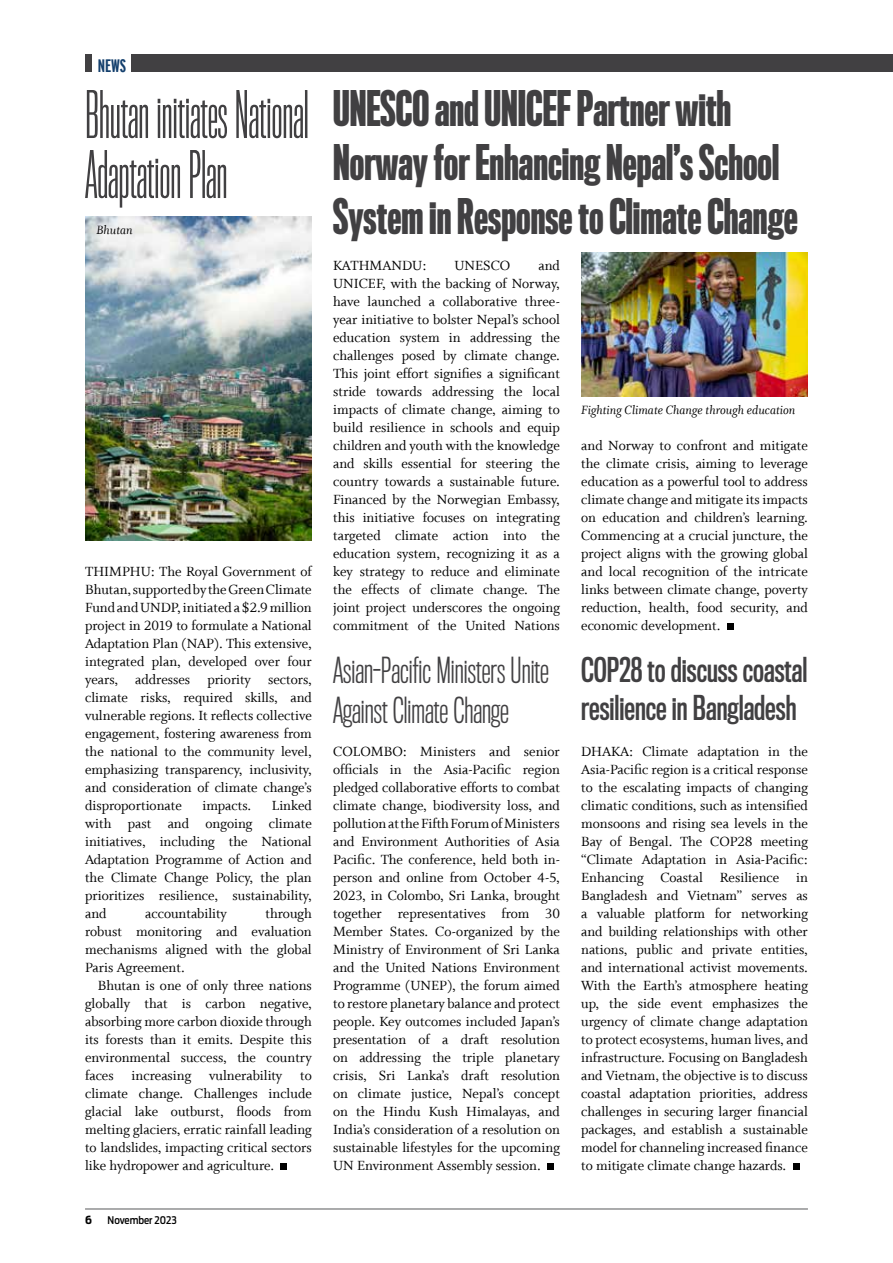
<style>
.page{position:relative;width:893px;height:1263px;background:#fff}
.page>*{position:absolute;margin:0;border:0;box-sizing:border-box;transform-origin:0 0}
.t1{font:300 60px/60px "Titling Gothic FB Skyline";color:#414042}
.t2{font:500 45px/54.2px "Titling Gothic FB Skyline";color:#414042}
.t3{font:300 33px/39.8px "Titling Gothic FB Comp";color:#414042}
.t4{font:31.5px/38px "Titling Gothic FB Comp Standard";color:#414042}
.t5{font:700 extra-condensed 18px "Interstate";color:#133f6d}
.t6{font:15px/18px "Whitman Roman LF";color:#000;text-align:justify}
.t7{font:13.5px "Whitman Italic Os F";color:#000}
.t8{font:700 11.25px "Antenna Cond";color:#000}
.t9{font:500 10.5px "Antenna Cond";color:#000}
</style>
<div class="page">
<hr style="left:85px;top:1188px;width:723px;height:1px;background:#58595b">
<hr style="left:85px;top:1209px;width:723px;height:1px;background:#58595b">
<div style="left:85px;top:54px;width:808px;height:18px;background:#414042"></div>
<div style="left:93px;top:53px;width:38px;height:19px;background:#fff"></div>
<img style="left:581px;top:252px;width:227px;height:144px">
<img style="left:85px;top:216px;width:227px;height:324px">
<div style="left:727px;top:624px;width:7px;height:6px;background:#000"></div>
<svg style="left:793px;top:1164px;width:6px;height:6px"></svg>
<svg style="left:548px;top:1164px;width:6px;height:6px"></svg>
<div style="left:280px;top:1164px;width:7px;height:6px;background:#000"></div>
<p class="t5" style="left:98px;top:56px;width:30px">NEWS</p>
<h1 class="t1" style="left:85px;top:86px;width:225px">Bhutan initiates National<br>Adaptation Plan</h1>
<p class="t7" style="left:97px;top:222px;width:38px">Bhutan</p>
<p class="t6" style="left:85px;top:563px;width:228px">THIMPHU: The Royal Government of Bhutan, supported by the Green Climate Fund and UNDP, initiated a $2.9 million project in 2019 to formulate a National Adaptation Plan (NAP). This extensive, integrated plan, developed over four years, addresses priority sectors, climate risks, required skills, and vulnerable regions. It reflects collective engagement, fostering awareness from the national to the community level, emphasizing transparency, inclusivity, and consideration of climate change’s disproportionate</p>
<p class="t6" style="left:85px;top:797px;width:228px;text-indent:187px">Linked with past and ongoing climate initiatives, including the National Adaptation Programme of Action and the Climate Change Policy, the plan prioritizes resilience, sustainability, and</p>
<p class="t6" style="left:202px;top:797px;width:50px">impacts.</p>
<p class="t6" style="left:85px;top:905px;width:228px;text-indent:180px">through robust monitoring and evaluation mechanisms aligned with the global Paris Agreement.</p>
<p class="t6" style="left:85px;top:977px;width:228px;text-indent:13px">Bhutan is one of only three nations globally that is carbon negative, absorbing more carbon dioxide through its forests than it emits. Despite this environmental success, the country faces increasing vulnerability to climate change. Challenges include glacial lake outburst, floods from melting glaciers, erratic rainfall leading to landslides, impacting critical sectors like hydropower and agriculture.</p>
<p class="t6" style="left:145px;top:905px;width:83px">accountability</p>
<p class="t8" style="left:85px;top:1213px;width:8px">6</p>
<p class="t9" style="left:108px;top:1214px;width:71px">November 2023</p>
<h2 class="t2" style="left:333px;top:83px;width:466px">UNESCO and UNICEF Partner with<br>Norway for Enhancing Nepal’s School<br>System in Response to Climate Change</h2>
<p class="t6" style="left:333px;top:257px;width:228px;text-indent:205px">and UNICEF, with the backing of Norway, have launched a collaborative three&shy;year initiative to bolster Nepal’s school education system in addressing the challenges posed by climate change.<br>This joint effort signifies a significant stride towards addressing the local impacts of climate change, aiming to build resilience in schools and equip children and youth with the knowledge and skills essential for steering the country towards a sustainable future.<br>Financed by the Norwegian Embassy, this initiative focuses on integrating targeted climate action into the education system, recognizing it as a key strategy to reduce and eliminate the effects of climate change. The joint project underscores the ongoing commitment of the United Nations</p>
<p class="t6" style="left:333px;top:257px;width:95px">KATHMANDU:</p>
<p class="t6" style="left:455px;top:257px;width:57px">UNESCO</p>
<p class="t7" style="left:581px;top:402px;width:216px">Fighting Climate Change through education</p>
<p class="t6" style="left:581px;top:437px;width:228px">and Norway to confront and mitigate the climate crisis, aiming to leverage education as a powerful tool to address climate change and mitigate its impacts on education and children’s learning.<br>Commencing at a crucial juncture, the project aligns with the growing global and local recognition of the intricate links between climate change, poverty reduction, health, food security, and economic development.</p>
<h3 class="t3" style="left:333px;top:652px;width:217px">Asian-Pacific Ministers Unite<br>Against Climate Change</h3>
<h3 class="t4" style="left:581px;top:652px;width:228px">COP28 to discuss coastal resilience in Bangladesh</h3>
<p class="t6" style="left:333px;top:743px;width:228px">COLOMBO: Ministers and senior officials in the Asia-Pacific region pledged collaborative efforts to combat climate change, biodiversity loss, and pollution at the Fifth Forum of Ministers and Environment Authorities of Asia Pacific. The conference, held both in&shy;person and online from October 4-5, 2023, in Colombo, Sri Lanka, brought together representatives from 30<br>Member States. Co-organized by the Ministry of Environment of Sri Lanka and the United Nations Environment Programme (UNEP), the forum aimed to restore planetary balance and protect people. Key outcomes included Japan’s presentation of a draft resolution on addressing the triple planetary crisis, Sri Lanka’s draft resolution on climate justice, Nepal’s concept on the Hindu Kush Himalayas, and India’s consideration of a resolution on sustainable lifestyles for the upcoming UN Environment Assembly session.</p>
<p class="t6" style="left:581px;top:743px;width:228px">DHAKA: Climate adaptation in the Asia-Pacific region is a critical response to the escalating impacts of changing climatic conditions, such as intensified monsoons and rising sea levels in the Bay of Bengal. The COP28 meeting “Climate Adaptation in Asia-Pacific:<br>Enhancing Coastal Resilience in Bangladesh and Vietnam” serves as a valuable platform for networking and building relationships with other nations, public and private entities, and international activist movements.<br>With the Earth’s atmosphere heating up, the side event emphasizes the urgency of climate change adaptation to protect ecosystems, human lives, and infrastructure. Focusing on Bangladesh and Vietnam, the objective is to discuss coastal adaptation priorities, address challenges in securing larger financial packages, and establish a sustainable model for channeling increased finance to mitigate climate change hazards.</p>
</div>
